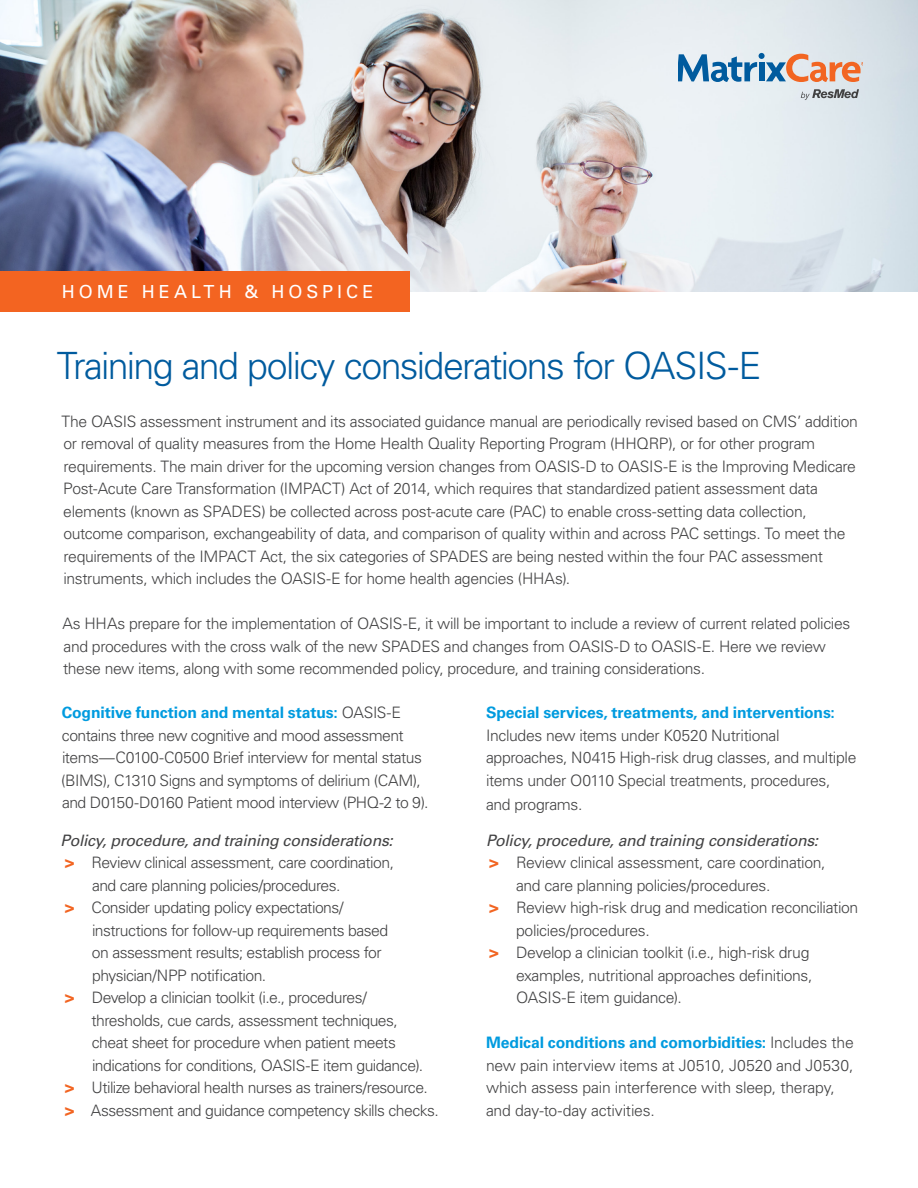
<style>
.page{position:relative;width:918px;height:1188px;background:#fff}
.page>*{position:absolute;margin:0;border:0;box-sizing:border-box;transform-origin:0 0}
.Intro_copy{font:300 37.65px "Univers LT Std";letter-spacing:-.045em;color:#005b9e}
.Cover_Division_Title{font:18px "Univers";letter-spacing:.22em;color:#fff}
.Intro_copy-2{font:300 15.75px/22.5px "Univers LT Std";letter-spacing:-.025em;color:#424243}
.Subheading{font:300 15.75px/22.5px "Univers LT Std";letter-spacing:-.025em;color:#424243}
.Subheading-2{font:italic 15.75px "Univers LT Std";letter-spacing:-.015em;color:#424243}
.Subheading-3{font:700 15.75px "Univers LT Std";letter-spacing:-.005em;color:#009bdf}
.s1{font-weight:700;color:#009bdf}
.s2{font-weight:700;font-size:16.5px;color:#f26522}
</style>
<div class="page">
<img style="left:0;top:0;width:918px;height:291px">
<div style="left:0;top:271px;width:410px;height:41px;background:#f36421"></div>
<svg style="left:679px;top:53px;width:183px;height:29px;background:#aaaeb7"></svg>
<svg style="left:801px;top:89px;width:58px;height:11px"></svg>
<p class="Cover_Division_Title" style="left:62px;top:281px;width:313px">HOME HEALTH &amp; HOSPICE</p>
<p class="Intro_copy" style="left:57px;top:343px;width:706px">Training and policy considerations for OASIS-E</p>
<p class="Intro_copy-2" style="left:62px;top:410px;width:798px">The OASIS assessment instrument and its associated guidance manual are periodically revised based on CMS’ addition or removal of quality measures from the Home Health Quality Reporting Program (HHQRP), or for other program requirements. The main driver for the upcoming version changes from OASIS-D to OASIS-E is the Improving Medicare Post-Acute Care Transformation (IMPACT) Act of 2014, which requires that standardized patient assessment data elements (known as SPADES) be collected across post-acute care (PAC) to enable cross-setting data collection, outcome comparison, exchangeability of data, and comparison of quality within and across PAC settings. To meet the requirements of the IMPACT Act, the six categories of SPADES are being nested within the four PAC assessment instruments, which includes the OASIS-E for home health agencies (HHAs).</p>
<p class="Intro_copy-2" style="left:62px;top:612px;width:789px">As HHAs prepare for the implementation of OASIS-E, it will be important to include a review of current related policies and procedures with the cross walk of the new SPADES and changes from OASIS-D to OASIS-E. Here we review these new items, along with some recommended policy, procedure, and training considerations.</p>
<p class="Subheading" style="left:61px;top:702px;width:369px"><span class="s1">Cognitive function and mental status:</span> OASIS-E contains three new cognitive and mood assessment items—C0100-C0500 Brief interview for mental status (BIMS), C1310 Signs and symptoms of delirium (CAM), and D0150-D0160 Patient mood interview (PHQ-2 to 9).</p>
<p class="Subheading-2" style="left:61px;top:831px;width:334px">Policy, procedure, and training considerations:</p>
<p class="Intro_copy-2" style="left:92px;top:852px;width:304px;text-indent:-27px"><span class="s2">&gt;</span> Review clinical assessment, care coordination, and care planning policies/procedures.</p>
<p class="Intro_copy-2" style="left:92px;top:897px;width:298px;text-indent:-27px"><span class="s2">&gt;</span> Consider updating policy expectations/ instructions for follow-up requirements based on assessment results; establish process for physician/NPP notification.</p>
<p class="Intro_copy-2" style="left:92px;top:987px;width:333px;text-indent:-27px"><span class="s2">&gt;</span> Develop a clinician toolkit (i.e., procedures/ thresholds, cue cards, assessment techniques, cheat sheet for procedure when patient meets indications for conditions, OASIS-E item guidance).</p>
<p class="Intro_copy-2" style="left:65px;top:1077px;width:364px"><span class="s2">&gt;</span> Utilize behavioral health nurses as trainers/resource.</p>
<p class="Intro_copy-2" style="left:65px;top:1099px;width:375px"><span class="s2">&gt;</span> Assessment and guidance competency skills checks.</p>
<p class="Subheading-3" style="left:486px;top:704px;width:351px">Special services, treatments, and interventions:</p>
<p class="Subheading" style="left:486px;top:724px;width:372px">Includes new items under K0520 Nutritional approaches, N0415 High-risk drug classes, and multiple items under O0110 Special treatments, procedures,</p>
<p class="Subheading" style="left:486px;top:793px;width:98px">and programs.</p>
<p class="Subheading-2" style="left:486px;top:831px;width:334px">Policy, procedure, and training considerations:</p>
<p class="Intro_copy-2" style="left:516px;top:852px;width:311px;text-indent:-27px"><span class="s2">&gt;</span> Review clinical assessment, care coordination, and care planning policies/procedures.</p>
<p class="Intro_copy-2" style="left:516px;top:897px;width:344px;text-indent:-27px"><span class="s2">&gt;</span> Review high-risk drug and medication reconciliation policies/procedures.</p>
<p class="Intro_copy-2" style="left:516px;top:942px;width:298px;text-indent:-27px"><span class="s2">&gt;</span> Develop a clinician toolkit (i.e., high-risk drug examples, nutritional approaches definitions,<br>OASIS-E item guidance).</p>
<p class="Subheading" style="left:486px;top:1032px;width:369px"><span class="s1">Medical conditions and comorbidities:</span> Includes the new pain interview items at J0510, J0520 and J0530, which assess pain interference with sleep, therapy, and day-to-day activities.</p>
</div>
